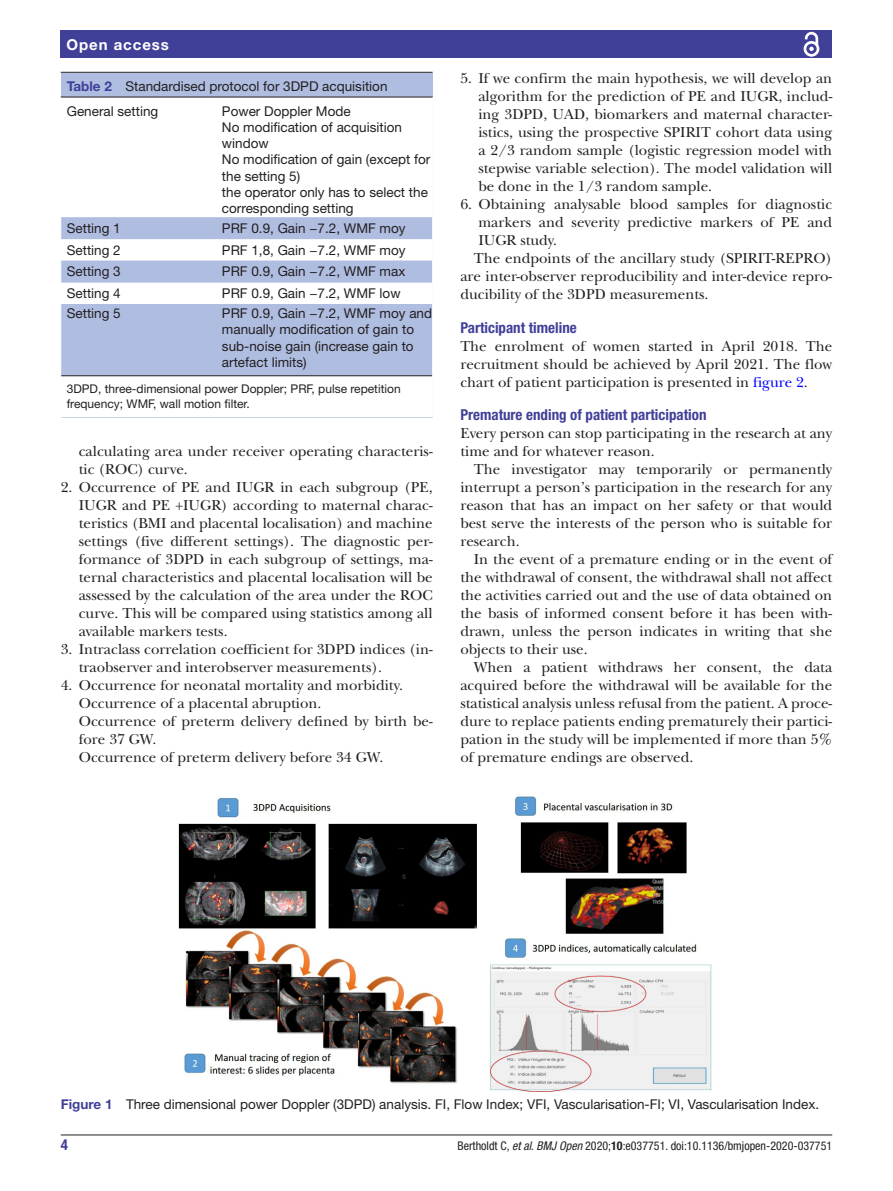
<style>
.page{position:relative;width:893px;height:1191px;background:#fff}
.page>*{position:absolute;margin:0;border:0;box-sizing:border-box;transform-origin:0 0}
.t1{font:15px/18px "New Baskerville";color:#231f20;text-align:justify}
.t2{font:700 condensed 15px "Helvetica Neue LT Std";color:#414099}
.t3{font:700 15px "Helvetica Neue LT Std";letter-spacing:.065em;color:#fff}
.t4{font:13.5px/16.2px "Helvetica Neue LT Std";color:#231f20}
.t5{font:12px/15px "Helvetica Neue LT Std";color:#231f20}
.t6{font:condensed 12px "Helvetica Neue LT Std";color:#231f20}
.s1{font-weight:700;color:#414099}
.s2{color:#00f}
.s3{font-style:italic}
.s4{font-weight:700}
</style>
<div class="page">
<hr style="left:61px;top:1134px;width:771px;height:1px;background:#231f20">
<div style="left:61px;top:31px;width:771px;height:27px;background:#414099"></div>
<svg style="left:803px;top:31px;width:17px;height:26px"></svg>
<div style="left:61px;top:73px;width:372px;height:344px;background:#afbde1"></div>
<hr style="left:61px;top:72px;width:372px;height:1px;background:#231f20">
<div style="left:61px;top:98px;width:371px;height:319px;background:#fff"></div>
<svg style="left:61px;top:217px;width:371px;height:158px"></svg>
<hr style="left:61px;top:97px;width:155px;height:1px;background:#231f20">
<hr style="left:216px;top:97px;width:217px;height:1px;background:#231f20">
<hr style="left:216px;top:375px;width:216px;height:1px;background:#231f20">
<hr style="left:61px;top:375px;width:155px;height:1px;background:#231f20">
<hr style="left:432px;top:97px;width:1px;height:120px;background:#fff">
<svg style="left:432px;top:217px;width:1px;height:87px"></svg>
<hr style="left:432px;top:304px;width:1px;height:72px;background:#fff">
<hr style="left:432px;top:376px;width:1px;height:41px;background:#fff">
<hr style="left:67px;top:407px;width:366px;height:2px;background:#fff">
<img style="left:178px;top:796px;width:534px;height:295px">
<p class="t3" style="left:66px;top:35px;width:104px">Open access</p>
<p class="t4" style="left:67px;top:73px;width:322px;line-height:25px"><span class="s1">Table 2</span> Standardised protocol for 3DPD acquisition<br>General setting</p>
<p class="t4" style="left:222px;top:103px;width:210px">Power Doppler Mode<br>No modification of acquisition window<br>No modification of gain (except for the setting 5)<br>the operator only has to select the corresponding setting</p>
<p class="t4" style="left:67px;top:220px;width:56px">Setting 1</p>
<p class="t4" style="left:222px;top:220px;width:185px">PRF 0.9, Gain −7.2, WMF moy</p>
<p class="t4" style="left:67px;top:242px;width:56px">Setting 2</p>
<p class="t4" style="left:222px;top:242px;width:185px">PRF 1,8, Gain −7.2, WMF moy</p>
<p class="t4" style="left:67px;top:263px;width:56px">Setting 3</p>
<p class="t4" style="left:222px;top:263px;width:185px">PRF 0.9, Gain −7.2, WMF max</p>
<p class="t4" style="left:67px;top:285px;width:56px">Setting 4</p>
<p class="t4" style="left:222px;top:285px;width:180px">PRF 0.9, Gain −7.2, WMF low</p>
<p class="t4" style="left:67px;top:305px;width:56px">Setting 5</p>
<p class="t4" style="left:222px;top:305px;width:212px">PRF 0.9, Gain −7.2, WMF moy and manually modification of gain to sub-noise gain (increase gain to artefact limits)</p>
<p class="t5" style="left:67px;top:381px;width:335px">3DPD, three-dimensional power Doppler; PRF, pulse repetition frequency; WMF, wall motion filter.</p>
<p class="t1" style="left:79px;top:442px;width:355px">calculating area under receiver operating characteris&shy;tic (ROC) curve.</p>
<p class="t1" style="left:79px;top:478px;width:355px;text-indent:-18px">2. Occurrence of PE and IUGR in each subgroup (PE, IUGR and PE +IUGR) according to maternal charac&shy;teristics (BMI and placental localisation) and machine settings (five different settings). The diagnostic per&shy;formance of 3DPD in each subgroup of settings, ma&shy;ternal characteristics and placental localisation will be assessed by the calculation of the area under the ROC curve. This will be compared using statistics among all available markers tests.</p>
<p class="t1" style="left:79px;top:640px;width:355px;text-indent:-18px">3. Intraclass correlation coefficient for 3DPD indices (in&shy;traobserver and interobserver measurements).</p>
<p class="t1" style="left:79px;top:676px;width:355px;text-align:left;text-indent:-18px">4. Occurrence for neonatal mortality and morbidity.<br>Occurrence of a placental abruption.<br>Occurrence of preterm delivery defined by birth be&shy;fore 37 GW.<br>Occurrence of preterm delivery before 34 GW.</p>
<p class="t1" style="left:478px;top:69px;width:355px;text-indent:-18px">5. If we confirm the main hypothesis, we will develop an algorithm for the prediction of PE and IUGR, includ&shy;ing 3DPD, UAD, biomarkers and maternal character&shy;istics, using the prospective SPIRIT cohort data using a 2/3 random sample (logistic regression model with stepwise variable selection). The model validation will be done in the 1/3 random sample.</p>
<p class="t1" style="left:460px;top:195px;width:373px">6. Obtaining analysable blood samples for diagnostic</p>
<p class="t1" style="left:478px;top:213px;width:355px">markers and severity predictive markers of PE and</p>
<p class="t1" style="left:478px;top:231px;width:80px">IUGR study.</p>
<p class="t1" style="left:474px;top:249px;width:360px">The endpoints of the ancillary study (SPIRIT-REPRO)</p>
<p class="t1" style="left:460px;top:267px;width:373px">are inter-observer reproducibility and inter-device repro-</p>
<p class="t1" style="left:460px;top:285px;width:250px">ducibility of the 3DPD measurements.</p>
<p class="t2" style="left:460px;top:318px;width:118px">Participant timeline</p>
<p class="t1" style="left:460px;top:337px;width:373px">The enrolment of women started in April 2018. The recruitment should be achieved by April 2021. The flow chart of patient participation is presented in <span class="s2">figure 2</span>.</p>
<p class="t2" style="left:460px;top:406px;width:248px">Premature ending of patient participation</p>
<p class="t1" style="left:460px;top:424px;width:373px">Every person can stop participating in the research at any time and for whatever reason.</p>
<p class="t1" style="left:460px;top:460px;width:373px;text-indent:14px">The investigator may temporarily or permanently interrupt a person’s participation in the research for any reason that has an impact on her safety or that would best serve the interests of the person who is suitable for research.</p>
<p class="t1" style="left:460px;top:550px;width:373px;text-indent:14px">In the event of a premature ending or in the event of the withdrawal of consent, the withdrawal shall not affect the activities carried out and the use of data obtained on the basis of informed consent before it has been with&shy;drawn, unless the person indicates in writing that she objects to their use.</p>
<p class="t1" style="left:460px;top:658px;width:373px;text-indent:14px">When a patient withdraws her consent, the data acquired before the withdrawal will be available for the statistical analysis unless refusal from the patient. A proce&shy;dure to replace patients ending prematurely their partici&shy;pation in the study will be implemented if more than 5% of premature endings are observed.</p>
<p class="t4" style="left:61px;top:1096px;width:760px"><span class="s1">Figure 1</span> Three dimensional power Doppler (3DPD) analysis. FI, Flow Index; VFI, Vascularisation-FI; VI, Vascularisation Index.</p>
<p class="t2" style="left:61px;top:1135px;width:9px">4</p>
<p class="t6" style="left:457px;top:1138px;width:376px">Bertholdt C, <span class="s3">et al</span>. <span class="s3">BMJ Open</span> 2020;<span class="s4">10</span>:e037751. doi:10.1136/bmjopen-2020-037751</p>
</div>
